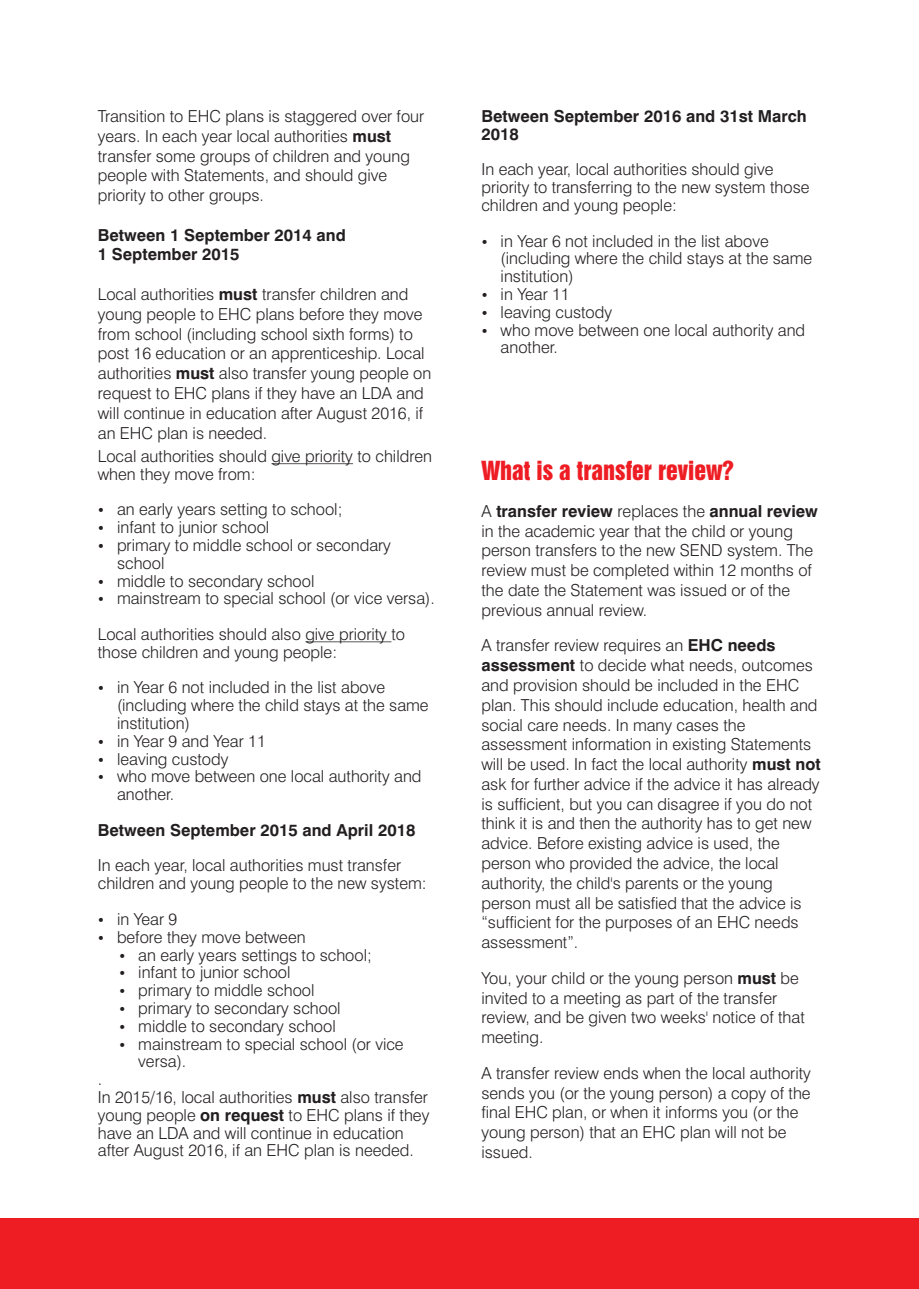
<style>
.page{position:relative;width:919px;height:1289px;background:#fff}
.page>*{position:absolute;margin:0;border:0;box-sizing:border-box;transform-origin:0 0}
.t1{font:24px "Swiss 921 BT Regular A";color:#ee1d23}
.t2{font:300 16.5px/19.8px "Swiss 721 BT";color:#231f20}
.t3{font:700 16.5px/19.8px "Swiss 721 BT";color:#231f20}
.s1{font-weight:700}
</style>
<div class="page">
<hr style="left:271px;top:463px;width:82px;height:1px;background:#231f20">
<hr style="left:305px;top:641px;width:86px;height:1px;background:#231f20">
<div style="left:0;top:1218px;width:918px;height:70px;background:#ee1d23"></div>
<p class="t2" style="left:98px;top:108px;width:328px">Transition to EHC plans is staggered over four years. In each year local authorities <span class="s1">must </span>transfer some groups of children and young people with Statements, and should give priority to other groups.</p>
<p class="t3" style="left:98px;top:226px;width:249px">Between 1 September 2014 and<br>1 September 2015</p>
<p class="t2" style="left:98px;top:286px;width:335px">Local authorities <span class="s1">must</span> transfer children and young people to EHC plans before they move from school (including school sixth forms) to post 16 education or an apprenticeship. Local authorities <span class="s1">must</span> also transfer young people on request to EHC plans if they have an LDA and will continue in education after August 2016, if an EHC plan is needed.</p>
<p class="t2" style="left:98px;top:448px;width:335px;line-height:17.9px">Local authorities should give priority to children when they move from:</p>
<p class="t2" style="left:117px;top:502px;width:319px;line-height:17.9px">an early years setting to school;<br>infant to junior school<br>primary to middle school or secondary school<br>middle to secondary school<br>mainstream to special school (or vice versa).</p>
<p class="t2" style="left:98px;top:626px;width:309px;line-height:17.9px">Local authorities should also give priority to those children and young people:</p>
<p class="t2" style="left:117px;top:680px;width:313px;line-height:17.9px">in Year 6 not included in the list above (including where the child stays at the same institution)<br>in Year 9 and Year 11<br>leaving custody<br>who move between one local authority and another.</p>
<p class="t3" style="left:98px;top:821px;width:319px">Between September 2015 and April 2018</p>
<p class="t2" style="left:98px;top:858px;width:330px;line-height:17.9px">In each year, local authorities must transfer children and young people to the new system:</p>
<p class="t2" style="left:117px;top:910px;width:62px">in Year 9</p>
<p class="t2" style="left:117px;top:928px;width:190px">before they move between</p>
<p class="t2" style="left:138px;top:946px;width:235px">an early years settings to school;</p>
<p class="t2" style="left:138px;top:964px;width:154px">infant to junior school</p>
<p class="t2" style="left:138px;top:981px;width:178px">primary to middle school</p>
<p class="t2" style="left:138px;top:999px;width:204px">primary to secondary school</p>
<p class="t2" style="left:138px;top:1017px;width:199px">middle to secondary school</p>
<p class="t2" style="left:138px;top:1035px;width:267px">mainstream to special school (or vice</p>
<p class="t2" style="left:138px;top:1053px;width:49px">versa).</p>
<p class="t2" style="left:98px;top:1071px;width:333px;line-height:17.9px">.<br>In 2015/16, local authorities <span class="s1">must</span> also transfer young people <span class="s1">on request</span> to EHC plans if they have an LDA and will continue in education after August 2016, if an EHC plan is needed.</p>
<p class="t3" style="left:481px;top:109px;width:327px;line-height:17.9px">Between September 2016 and 31st March<br>2018</p>
<p class="t2" style="left:481px;top:162px;width:329px;line-height:17.9px">In each year, local authorities should give priority to transferring to the new system those children and young people:</p>
<p class="t2" style="left:500px;top:233px;width:313px;line-height:17.9px">in Year 6 not included in the list above (including where the child stays at the same institution)<br>in Year 11<br>leaving custody<br>who move between one local authority and another.</p>
<h1 class="t1" style="left:481px;top:461px;width:254px">What is a transfer review?</h1>
<p class="t2" style="left:481px;top:502px;width:338px">A <span class="s1">transfer review</span> replaces the <span class="s1">annual review </span>in the academic year that the child or young person transfers to the new SEND system. The review must be completed within 12 months of the date the Statement was issued or of the previous annual review.</p>
<p class="t2" style="left:481px;top:637px;width:340px">A transfer review requires an <span class="s1">EHC needs assessment</span> to decide what needs, outcomes and provision should be included in the EHC plan. This should include education, health and social care needs. In many cases the assessment information in existing Statements will be used. In fact the local authority <span class="s1">must not </span>ask for further advice if the advice it has already is sufficient, but you can disagree if you do not think it is and then the authority has to get new advice. Before existing advice is used, the person who provided the advice, the local authority, the child's parents or the young person must all be satisfied that the advice is “sufficient for the purposes of an EHC needs assessment”.</p>
<p class="t2" style="left:481px;top:969px;width:325px">You, your child or the young person <span class="s1">must</span> be invited to a meeting as part of the transfer review, and be given two weeks' notice of that meeting.</p>
<p class="t2" style="left:481px;top:1064px;width:331px">A transfer review ends when the local authority sends you (or the young person) a copy of the final EHC plan, or when it informs you (or the young person) that an EHC plan will not be issued.</p>
</div>
